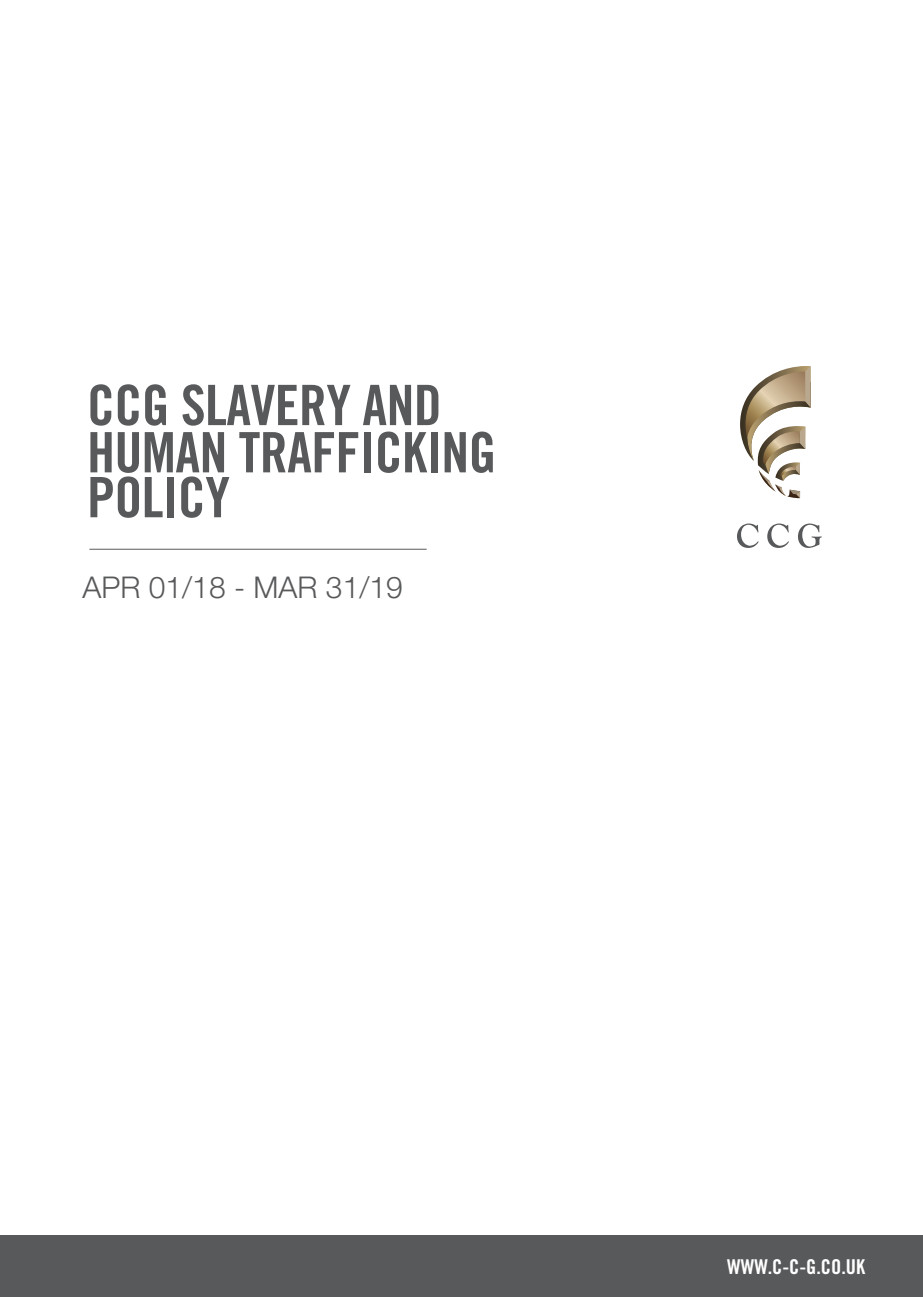
<style>
.page{position:relative;width:923px;height:1297px;background:#fff}
.page>*{position:absolute;margin:0;border:0;box-sizing:border-box;transform-origin:0 0}
.t1{font:55.8px/46px "Trade Gothic LT Std Bd Cn 20";letter-spacing:-.01em;color:#58595b}
.t2{font:300 30px "Helvetica Neue LT Std";color:#58595b}
.t3{font:20.4px "Trade Gothic LT Std Bd Cn 20";color:#fff}
</style>
<div class="page">
<div style="left:0;top:1235px;width:923px;height:62px;background:#58595b"></div>
<svg style="left:737px;top:523px;width:21px;height:25px"></svg>
<svg style="left:798px;top:523px;width:23px;height:25px"></svg>
<svg style="left:767px;top:523px;width:22px;height:25px"></svg>
<svg style="left:740px;top:366px;width:70px;height:132px"></svg>
<hr style="left:89px;top:549px;width:338px;height:1px;background:#58595b">
<p class="t1" style="left:87px;top:382px;width:411px">CCG SLAVERY AND<br>HUMAN TRAFFICKING<br>POLICY</p>
<p class="t2" style="left:83px;top:569px;width:322px">APR 01/18 - MAR 31/19</p>
<p class="t3" style="left:727px;top:1254px;width:139px">WWW.C-C-G.CO.UK</p>
</div>
